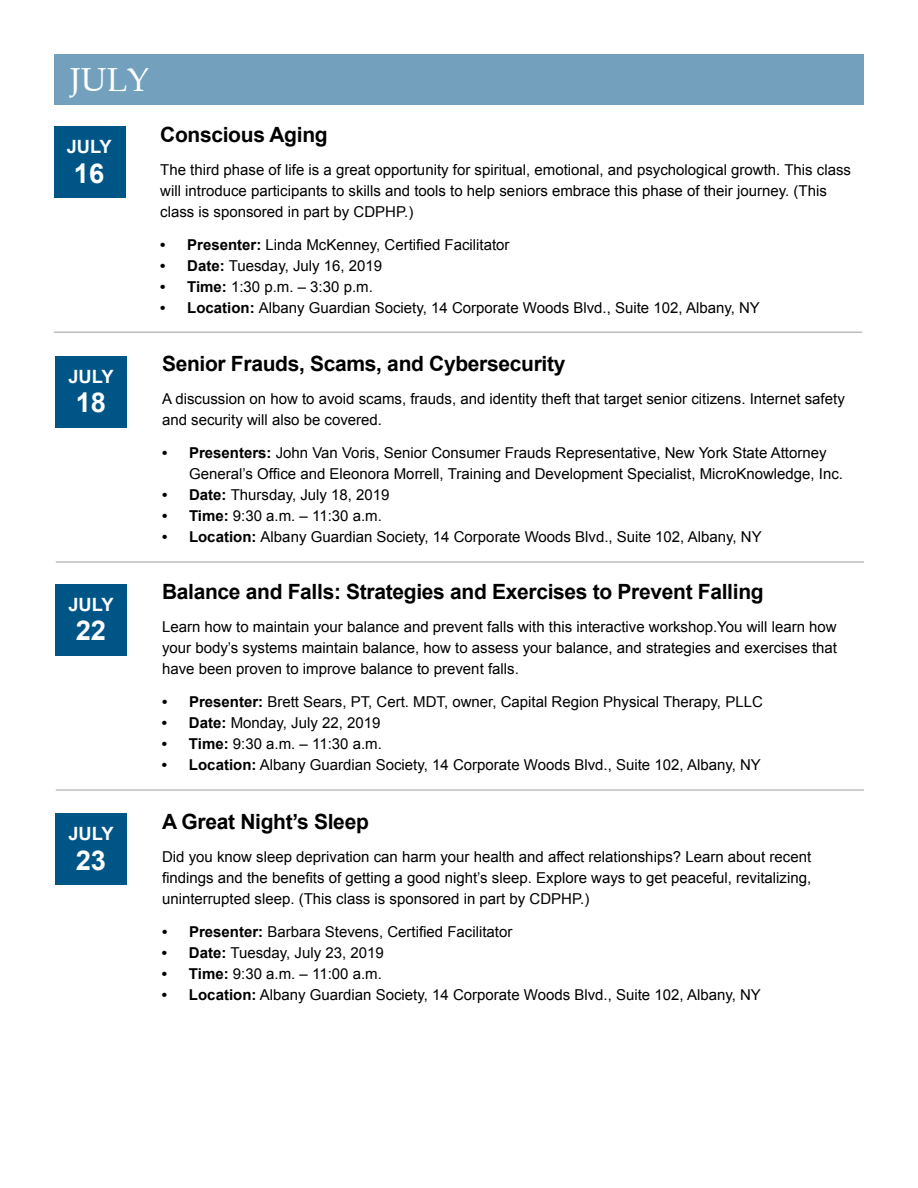
<style>
.page{position:relative;width:918px;height:1188px;background:#fff}
.page>*{position:absolute;margin:0;border:0;box-sizing:border-box;transform-origin:0 0}
.t1{font:33.3px "Book Antiqua";color:#fff}
.t2{font:700 27.3px "Arial";color:#fff}
.t3{font:700 21px "Arial";letter-spacing:-.015em;color:#000}
.t4{font:700 18.3px "Arial";color:#fff}
.t5{font:15px/21px "Arial";color:#000}
.s1{font-weight:700}
</style>
<div class="page">
<div style="left:54px;top:54px;width:810px;height:50px;background:#73a1bd"></div>
<div style="left:54px;top:126px;width:71px;height:72px;background:#005587"></div>
<hr style="left:54px;top:331px;width:808px;height:2px;background:#bcbec0">
<div style="left:56px;top:356px;width:71px;height:71px;background:#005587"></div>
<hr style="left:56px;top:561px;width:808px;height:2px;background:#bcbec0">
<div style="left:56px;top:584px;width:71px;height:71px;background:#005587"></div>
<hr style="left:56px;top:789px;width:808px;height:2px;background:#bcbec0">
<div style="left:56px;top:814px;width:71px;height:71px;background:#005587"></div>
<h1 class="t1" style="left:70px;top:59px;width:81px">JULY</h1>
<p class="t4" style="left:67px;top:134px;width:47px">JULY</p>
<h2 class="t2" style="left:74px;top:155px;width:32px">16</h2>
<h3 class="t3" style="left:160px;top:120px;width:169px">Conscious Aging</h3>
<p class="t5" style="left:160px;top:159px;width:692px">The third phase of life is a great opportunity for spiritual, emotional, and psychological growth. This class will introduce participants to skills and tools to help seniors embrace this phase of their journey. (This class is sponsored in part by CDPHP.)</p>
<p class="t5" style="left:160px;top:234px;width:351px"><span class="s1">• Presenter:</span> Linda McKenney, Certified Facilitator</p>
<p class="t5" style="left:160px;top:255px;width:224px"><span class="s1">• Date:</span> Tuesday, July 16, 2019</p>
<p class="t5" style="left:160px;top:276px;width:214px"><span class="s1">• Time:</span> 1:30 p.m. – 3:30 p.m.</p>
<p class="t5" style="left:160px;top:297px;width:601px"><span class="s1">• Location:</span> Albany Guardian Society, 14 Corporate Woods Blvd., Suite 102, Albany, NY</p>
<p class="t4" style="left:68px;top:364px;width:47px">JULY</p>
<h2 class="t2" style="left:76px;top:385px;width:32px">18</h2>
<p class="t4" style="left:68px;top:592px;width:47px">JULY</p>
<h2 class="t2" style="left:76px;top:613px;width:32px">22</h2>
<p class="t4" style="left:68px;top:822px;width:47px">JULY</p>
<h2 class="t2" style="left:76px;top:842px;width:32px">23</h2>
<h3 class="t3" style="left:162px;top:350px;width:405px">Senior Frauds, Scams, and Cybersecurity</h3>
<p class="t5" style="left:162px;top:389px;width:684px">A discussion on how to avoid scams, frauds, and identity theft that target senior citizens. Internet safety and security will also be covered.</p>
<p class="t5" style="left:189px;top:443px;width:656px;text-indent:-27px"><span class="s1">• Presenters:</span> John Van Voris, Senior Consumer Frauds Representative, New York State Attorney<br>General’s Office and Eleonora Morrell, Training and Development Specialist, MicroKnowledge, Inc.</p>
<p class="t5" style="left:162px;top:485px;width:229px"><span class="s1">• Date:</span> Thursday, July 18, 2019</p>
<p class="t5" style="left:162px;top:506px;width:221px"><span class="s1">• Time:</span> 9:30 a.m. – 11:30 a.m.</p>
<p class="t5" style="left:162px;top:527px;width:601px"><span class="s1">• Location:</span> Albany Guardian Society, 14 Corporate Woods Blvd., Suite 102, Albany, NY</p>
<h3 class="t3" style="left:162px;top:578px;width:603px">Balance and Falls: Strategies and Exercises to Prevent Falling</h3>
<p class="t5" style="left:162px;top:617px;width:677px;text-align:justify">Learn how to maintain your balance and prevent falls with this interactive workshop.You will learn how your body’s systems maintain balance, how to assess your balance, and strategies and exercises that have been proven to improve balance to prevent falls.</p>
<p class="t5" style="left:162px;top:692px;width:602px"><span class="s1">• Presenter:</span> Brett Sears, PT, Cert. MDT, owner, Capital Region Physical Therapy, PLLC</p>
<p class="t5" style="left:162px;top:713px;width:220px"><span class="s1">• Date:</span> Monday, July 22, 2019</p>
<p class="t5" style="left:162px;top:734px;width:221px"><span class="s1">• Time:</span> 9:30 a.m. – 11:30 a.m.</p>
<p class="t5" style="left:162px;top:755px;width:600px"><span class="s1">• Location:</span> Albany Guardian Society, 14 Corporate Woods Blvd., Suite 102, Albany, NY</p>
<h3 class="t3" style="left:162px;top:808px;width:208px">A Great Night’s Sleep</h3>
<p class="t5" style="left:162px;top:846px;width:651px;text-align:justify">Did you know sleep deprivation can harm your health and affect relationships? Learn about recent findings and the benefits of getting a good night’s sleep. Explore ways to get peaceful, revitalizing, uninterrupted sleep. (This class is sponsored in part by CDPHP.)</p>
<p class="t5" style="left:162px;top:921px;width:352px"><span class="s1">• Presenter:</span> Barbara Stevens, Certified Facilitator</p>
<p class="t5" style="left:162px;top:942px;width:223px"><span class="s1">• Date:</span> Tuesday, July 23, 2019</p>
<p class="t5" style="left:162px;top:963px;width:221px"><span class="s1">• Time:</span> 9:30 a.m. – 11:00 a.m.</p>
<p class="t5" style="left:162px;top:984px;width:600px"><span class="s1">• Location:</span> Albany Guardian Society, 14 Corporate Woods Blvd., Suite 102, Albany, NY</p>
</div>
